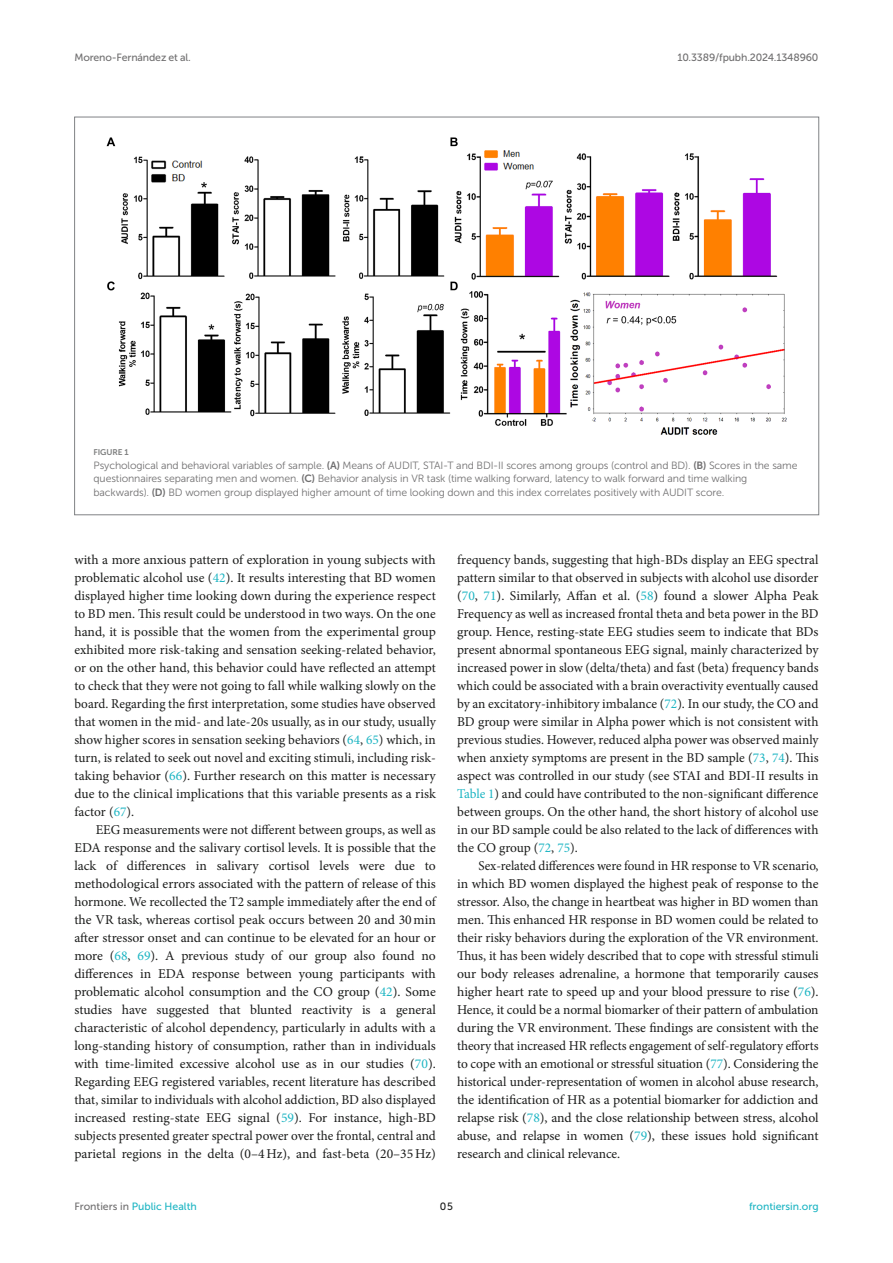
<style>
.page{position:relative;width:893px;height:1263px;background:#fff}
.page>*{position:absolute;margin:0;border:0;box-sizing:border-box;transform-origin:0 0}
.TEXT{font:13.5px/18px "Minion Pro";color:#1b1c1b;text-align:justify}
.FIG_LEG{font:10.5px/13.5px "Museo Sans 300";letter-spacing:-.01em;color:#706f70}
.t1{font:10.5px "Museo Sans 500";letter-spacing:-.015em;color:#706f70}
.t2{font:10.5px "Museo Sans 500";color:#1db5c3}
.t3{font:10.5px "Museo Sans 500";color:#1b1c1b}
.FIG_HD{font:8.25px "Museo Sans 700";letter-spacing:-.01em;color:#7e7f7f}
.s1{font-family:"Museo Sans 700"}
.s2{color:#1db5c3}
.s3{color:#706f70}
</style>
<div class="page">
<img style="left:106px;top:137px;width:681px;height:298px">
<p class="t1" style="left:74px;top:51px;width:118px">Moreno-Fernández et al.</p>
<p class="t1" style="left:677px;top:51px;width:143px">10.3389/fpubh.2024.1348960</p>
<p class="FIG_HD" style="left:94px;top:448px;width:37px">FIGURE 1</p>
<p class="FIG_LEG" style="left:94px;top:459px;width:705px">Psychological and behavioral variables of sample. <span class="s1">(A)</span> Means of AUDIT, STAI-T and BDI-II scores among groups (control and BD). <span class="s1">(B)</span> Scores in the same questionnaires separating men and women. <span class="s1">(C)</span> Behavior analysis in VR task (time walking forward, latency to walk forward and time walking backwards). <span class="s1">(D)</span> BD women group displayed higher amount of time looking down and this index correlates positively with AUDIT score.</p>
<p class="TEXT" style="left:74px;top:551px;width:363px">with a more anxious pattern of exploration in young subjects with problematic alcohol use (<span class="s2">42</span>). It results interesting that BD women displayed higher time looking down during the experience respect to BD men. This result could be understood in two ways. On the one hand, it is possible that the women from the experimental group exhibited more risk-taking and sensation seeking-related behavior, or on the other hand, this behavior could have reflected an attempt to check that they were not going to fall while walking slowly on the board. Regarding the first interpretation, some studies have observed that women in the mid- and late-20s usually, as in our study, usually show higher scores in sensation seeking behaviors (<span class="s2">64</span>, <span class="s2">65</span>) which, in turn, is related to seek out novel and exciting stimuli, including risk&shy;taking behavior (<span class="s2">66</span>). Further research on this matter is necessary due to the clinical implications that this variable presents as a risk factor (<span class="s2">67</span>).</p>
<p class="TEXT" style="left:74px;top:821px;width:363px;text-indent:21px">EEG measurements were not different between groups, as well as EDA response and the salivary cortisol levels. It is possible that the lack of differences in salivary cortisol levels were due to methodological errors associated with the pattern of release of this hormone. We recollected the T2 sample immediately after the end of the VR task, whereas cortisol peak occurs between 20 and 30min after stressor onset and can continue to be elevated for an hour or more (<span class="s2">68</span>, <span class="s2">69</span>). A previous study of our group also found no differences in EDA response between young participants with problematic alcohol consumption and the CO group (<span class="s2">42</span>). Some studies have suggested that blunted reactivity is a general characteristic of alcohol dependency, particularly in adults with a long-standing history of consumption, rather than in individuals with time-limited excessive alcohol use as in our studies (<span class="s2">70</span>).<br>Regarding EEG registered variables, recent literature has described that, similar to individuals with alcohol addiction, BD also displayed increased resting-state EEG signal (<span class="s2">59</span>). For instance, high-BD subjects presented greater spectral power over the frontal, central and parietal regions in the delta (0–4Hz), and fast-beta (20–35Hz)</p>
<p class="TEXT" style="left:457px;top:551px;width:363px">frequency bands, suggesting that high-BDs display an EEG spectral pattern similar to that observed in subjects with alcohol use disorder (<span class="s2">70</span>, <span class="s2">71</span>). Similarly, Affan et al. (<span class="s2">58</span>) found a slower Alpha Peak Frequency as well as increased frontal theta and beta power in the BD group. Hence, resting-state EEG studies seem to indicate that BDs present abnormal spontaneous EEG signal, mainly characterized by increased power in slow (delta/theta) and fast (beta) frequency bands which could be associated with a brain overactivity eventually caused by an excitatory-inhibitory imbalance (<span class="s2">72</span>). In our study, the CO and BD group were similar in Alpha power which is not consistent with previous studies. However, reduced alpha power was observed mainly when anxiety symptoms are present in the BD sample (<span class="s2">73</span>, <span class="s2">74</span>). This aspect was controlled in our study (see STAI and BDI-II results in <span class="s2">Table 1</span>) and could have contributed to the non-significant difference between groups. On the other hand, the short history of alcohol use in our BD sample could be also related to the lack of differences with the CO group (<span class="s2">72</span>, <span class="s2">75</span>).</p>
<p class="TEXT" style="left:457px;top:857px;width:363px;text-indent:21px">Sex-related differences were found in HR response to VR scenario, in which BD women displayed the highest peak of response to the stressor. Also, the change in heartbeat was higher in BD women than men. This enhanced HR response in BD women could be related to their risky behaviors during the exploration of the VR environment.<br>Thus, it has been widely described that to cope with stressful stimuli our body releases adrenaline, a hormone that temporarily causes higher heart rate to speed up and your blood pressure to rise (<span class="s2">76</span>).<br>Hence, it could be a normal biomarker of their pattern of ambulation during the VR environment. These findings are consistent with the theory that increased HR reflects engagement of self-regulatory efforts to cope with an emotional or stressful situation (<span class="s2">77</span>). Considering the historical under-representation of women in alcohol abuse research, the identification of HR as a potential biomarker for addiction and relapse risk (<span class="s2">78</span>), and the close relationship between stress, alcohol abuse, and relapse in women (<span class="s2">79</span>), these issues hold significant research and clinical relevance.</p>
<p class="t2" style="left:74px;top:1200px;width:124px"><span class="s3">Frontiers in</span> Public Health</p>
<p class="t3" style="left:440px;top:1200px;width:14px">05</p>
<p class="t2" style="left:749px;top:1200px;width:71px">frontiersin.org</p>
</div>
